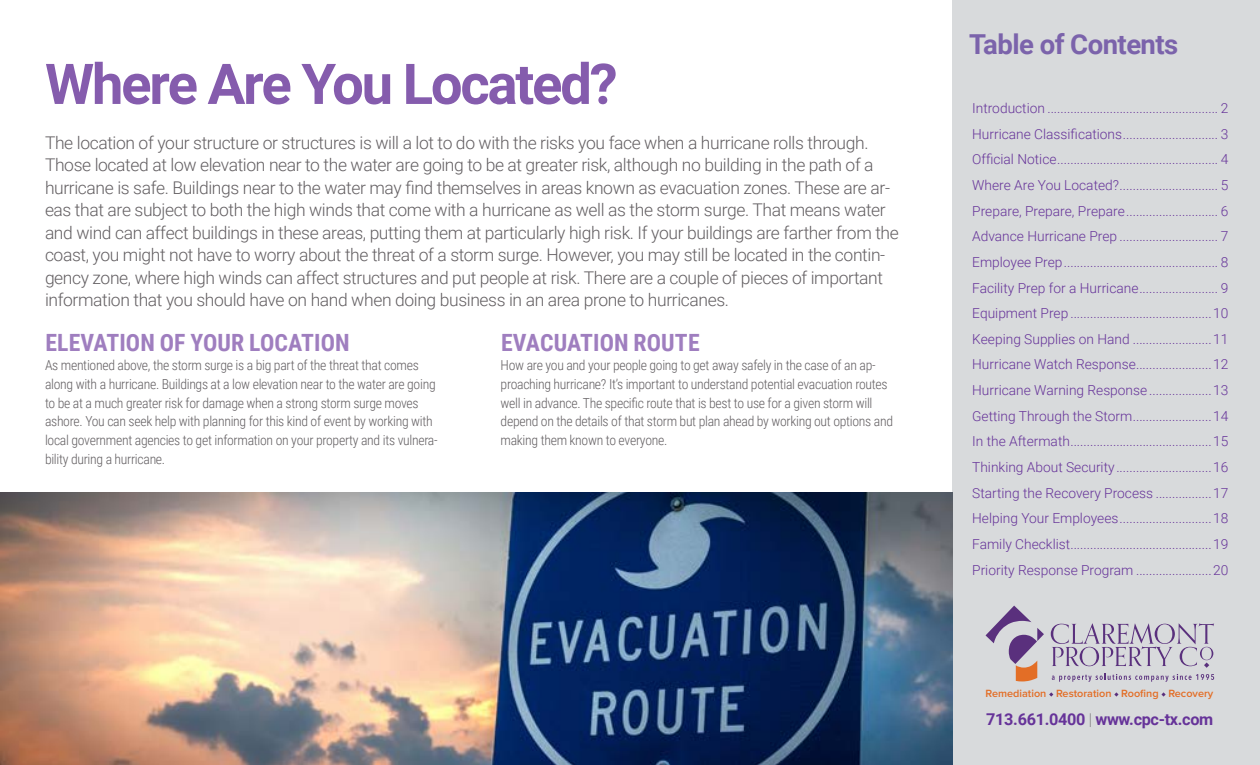
<style>
.page{position:relative;width:1260px;height:765px;background:#fff}
.page>*{position:absolute;margin:0;border:0;box-sizing:border-box;transform-origin:0 0}
.t1{font:700 56.25px "Roboto";letter-spacing:-.04em;color:#855cad}
.t2{font:700 27.5px "Roboto";letter-spacing:-.02em;color:#7b63ab}
.t3{font:700 23.75px "Roboto Condensed";letter-spacing:.005em;color:#9f7ebf}
.t4{font:300 17.5px/22.5px "Roboto";letter-spacing:-.02em;color:#635f62}
.t5{font:700 16.25px "Roboto";letter-spacing:-.02em;color:#639}
.t6{font:300 13.75px/25.6px "Roboto";color:#639;text-align:justify}
.t7{font:300 13.75px/18.8px "Roboto Condensed";letter-spacing:-.02em;color:#635f62}
.t8{font:600 10.88px "Proxima Nova";color:#e36d25}
.s1{font-weight:100;color:#474445}
</style>
<div class="page">
<div style="left:952px;top:0;width:308px;height:765px;background:#d8dadc"></div>
<svg style="left:986px;top:606px;width:58px;height:75px"></svg>
<svg style="left:1052px;top:674px;width:162px;height:8px"></svg>
<svg style="left:1051px;top:623px;width:163px;height:45px"></svg>
<svg style="left:1049px;top:692px;width:4px;height:5px"></svg>
<svg style="left:1114px;top:692px;width:5px;height:5px"></svg>
<svg style="left:1161px;top:692px;width:5px;height:5px"></svg>
<img style="left:0;top:493px;width:952px;height:272px">
<h1 class="t1" style="left:45px;top:45px;width:574px">Where Are You Located?</h1>
<p class="t4" style="left:45px;top:131px;width:855px">The location of your structure or structures is will a lot to do with the risks you face when a hurricane rolls through.<br>Those located at low elevation near to the water are going to be at greater risk, although no building in the path of a hurricane is safe. Buildings near to the water may find themselves in areas known as evacuation zones. These are ar&shy;eas that are subject to both the high winds that come with a hurricane as well as the storm surge. That means water and wind can affect buildings in these areas, putting them at particularly high risk. If your buildings are farther from the coast, you might not have to worry about the threat of a storm surge. However, you may still be located in the contin&shy;gency zone, where high winds can affect structures and put people at risk. There are a couple of pieces of important information that you should have on hand when doing business in an area prone to hurricanes.</p>
<h3 class="t3" style="left:45px;top:326px;width:306px">ELEVATION OF YOUR LOCATION</h3>
<p class="t7" style="left:45px;top:355px;width:394px">As mentioned above, the storm surge is a big part of the threat that comes along with a hurricane. Buildings at a low elevation near to the water are going to be at a much greater risk for damage when a strong storm surge moves ashore. You can seek help with planning for this kind of event by working with local government agencies to get information on your property and its vulnera&shy;bility during a hurricane.</p>
<h3 class="t3" style="left:501px;top:326px;width:200px">EVACUATION ROUTE</h3>
<p class="t7" style="left:501px;top:355px;width:394px">How are you and your people going to get away safely in the case of an ap&shy;proaching hurricane? It’s important to understand potential evacuation routes well in advance. The specific route that is best to use for a given storm will depend on the details of that storm but plan ahead by working out options and making them known to everyone.</p>
<h2 class="t2" style="left:969px;top:25px;width:211px">Table of Contents</h2>
<p class="t6" style="left:972px;top:95px;width:258px">Introduction .................................................... 2<br>Hurricane Classifications............................. 3<br>Official Notice................................................. 4<br>Where Are You Located?.............................. 5<br>Prepare, Prepare, Prepare............................ 6<br>Advance Hurricane Prep .............................. 7<br>Employee Prep............................................... 8<br>Facility Prep for a Hurricane........................ 9<br>Equipment Prep ...........................................10<br>Keeping Supplies on Hand ........................11<br>Hurricane Watch Response.......................12<br>Hurricane Warning Response ...................13<br>Getting Through the Storm........................14<br>In the Aftermath...........................................15<br>Thinking About Security .............................16<br>Starting the Recovery Process .................17<br>Helping Your Employees............................18<br>Family Checklist...........................................19<br>Priority Response Program .......................20</p>
<p class="t8" style="left:986px;top:686px;width:229px">Remediation Restoration Roofing Recovery</p>
<p class="t5" style="left:986px;top:708px;width:229px">713.661.0400 <span class="s1">|</span> www.cpc-tx.com</p>
</div>
